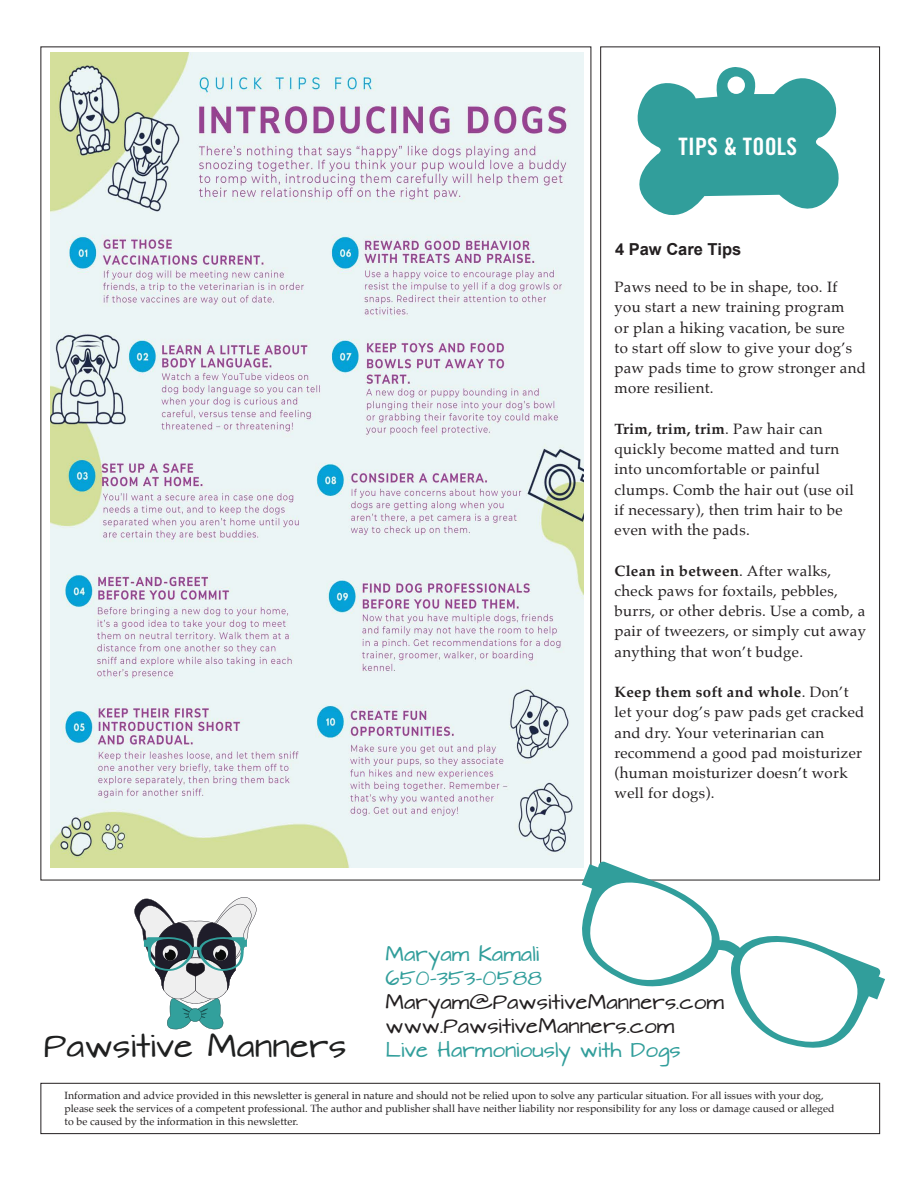
<style>
.page{position:relative;width:918px;height:1188px;background:#fff}
.page>*{position:absolute;margin:0;border:0;box-sizing:border-box;transform-origin:0 0}
.t1{font:28.35px "Architects Daughter";color:#1f2020}
.t2{font:24px "Trade Gothic LT Std Bd Cn 20";letter-spacing:.01em;color:#fff}
.t3{font:18px/24px "Architects Daughter";color:#231f20}
.t4{font:18px/24px "Architects Daughter";color:#319e9b}
.t5{font:700 16.5px "Arial";color:#231f20}
.t6{font:15px/20.2px "Palatino";letter-spacing:.02em;color:#231f20}
.t7{font:10.5px/12.6px "Palatino";color:#231f20}
.s1{font-weight:700}
</style>
<div class="page">
<div style="left:40px;top:1083px;width:840px;height:51px;border:1px solid #231f20"></div>
<svg style="left:637px;top:67px;width:202px;height:149px"></svg>
<div style="left:727px;top:76px;width:18px;height:18px;background:#fff;border-radius:50%"></div>
<svg style="left:134px;top:897px;width:123px;height:133px"></svg>
<svg style="left:572px;top:861px;width:313px;height:187px"></svg>
<img style="left:51px;top:53px;width:532px;height:815px">
<h2 class="t2" style="left:679px;top:132px;width:120px">TIPS &amp; TOOLS</h2>
<p class="t5" style="left:615px;top:238px;width:128px">4 Paw Care Tips</p>
<p class="t6" style="left:615px;top:277px;width:253px">Paws need to be in shape, too. If you start a new training program<br>or plan a hiking vacation, be sure<br>to start off slow to give your dog’s paw pads time to grow stronger and more resilient.</p>
<p class="t6" style="left:615px;top:419px;width:241px"><span class="s1">Trim, trim, trim</span>. Paw hair can quickly become matted and turn into uncomfortable or painful clumps. Comb the hair out (use oil if necessary), then trim hair to be even with the pads.</p>
<p class="t6" style="left:615px;top:560px;width:253px"><span class="s1">Clean in between</span>. After walks, check paws for foxtails, pebbles, burrs, or other debris. Use a comb, a pair of tweezers, or simply cut away anything that won’t budge.</p>
<p class="t6" style="left:615px;top:682px;width:251px"><span class="s1">Keep them soft and whole</span>. Don’t let your dog’s paw pads get cracked and dry. Your veterinarian can recommend a good pad moisturizer (human moisturizer doesn’t work well for dogs).</p>
<p class="t4" style="left:386px;top:943px;width:158px">Maryam Kamali<br>650-353-0588</p>
<p class="t3" style="left:386px;top:991px;width:340px">Maryam@PawsitiveManners.com www.PawsitiveManners.com</p>
<h1 class="t1" style="left:44px;top:1031px;width:304px">Pawsitive Manners</h1>
<p class="t4" style="left:386px;top:1039px;width:297px">Live Harmoniously with Dogs</p>
<p class="t7" style="left:65px;top:1089px;width:772px">Information and advice provided in this newsletter is general in nature and should not be relied upon to solve any particular situation. For all issues with your dog, please seek the services of a competent professional. The author and publisher shall have neither liability nor responsibility for any loss or damage caused or alleged to be caused by the information in this newsletter.</p>
</div>
